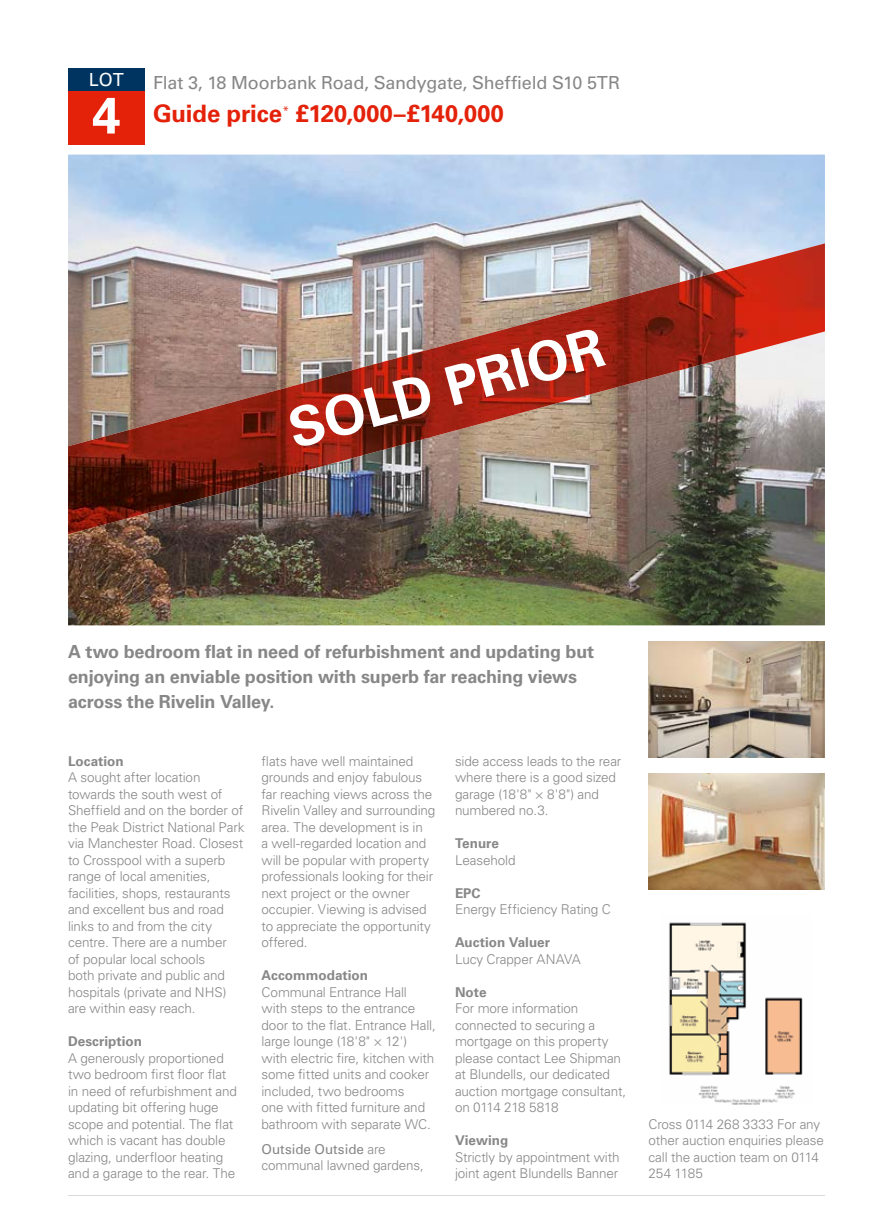
<style>
.page{position:relative;width:893px;height:1205px;background:#fff}
.page>*{position:absolute;margin:0;border:0;box-sizing:border-box;transform-origin:0 0}
.t1{font:700 54px "Univers LT Std";color:#fff}
.t2{font:700 51px "Univers LT Std";color:#fff}
.t3{font:700 24px "Univers LT Std";letter-spacing:-.005em;color:#e4220a}
.t4{font:700 18px/24.8px "Univers LT Std";letter-spacing:-.01em;color:#868786}
.t5{font:18px "Univers LT Std";letter-spacing:-.015em;color:#868786}
.t6{font:18px "Univers LT Std";color:#fff}
.t7{font:300 13.5px/16.5px "Univers LT Std";letter-spacing:-.01em;color:#868786}
.t8{font:700 13.5px "Univers LT Std";color:#868786}
.s1{font-weight:400}
</style>
<div class="page">
<div style="left:68px;top:68px;width:77px;height:23px;background:#003460"></div>
<hr style="left:68px;top:1194px;width:757px;height:1px;background:#d9dada">
<img style="left:68px;top:154px;width:757px;height:471px">
<img style="left:648px;top:642px;width:177px;height:115px">
<img style="left:668px;top:922px;width:135px;height:182px">
<img style="left:648px;top:774px;width:177px;height:115px">
<div style="left:68px;top:91px;width:77px;height:54px;background:#e4220a"></div>
<img style="left:623px;top:243px;width:202px;height:142px">
<img style="left:421px;top:297px;width:203px;height:140px">
<img style="left:269px;top:351px;width:152px;height:129px">
<img style="left:68px;top:392px;width:202px;height:142px">
<svg style="left:421px;top:437px;width:10px;height:3px"></svg>
<h3 class="t6" style="left:89px;top:69px;width:37px">LOT</h3>
<h2 class="t2" style="left:92px;top:86px;width:30px">4</h2>
<h3 class="t5" style="left:153px;top:72px;width:468px">Flat 3, 18 Moorbank Road, Sandygate, Sheffield S10 5TR</h3>
<h3 class="t3" style="left:153px;top:99px;width:352px">Guide price<sup>*</sup> £120,000–£140,000</h3>
<h1 class="t1" style="left:282px;top:399px;width:326px;rotate:-15deg">SOLD PRIOR</h1>
<h3 class="t4" style="left:68px;top:639px;width:528px">A two bedroom flat in need of refurbishment and updating but enjoying an enviable position with superb far reaching views across the Rivelin Valley.</h3>
<p class="t8" style="left:68px;top:753px;width:57px">Location</p>
<p class="t7" style="left:68px;top:769px;width:178px">A sought after location towards the south west of<br>Sheffield and on the border of the Peak District National Park via Manchester Road. Closest to Crosspool with a superb range of local amenities, facilities, shops, restaurants and excellent bus and road links to and from the city centre. There are a number<br>of popular local schools<br>both private and public and hospitals (private and NHS) are within easy reach.</p>
<p class="t8" style="left:68px;top:1033px;width:76px">Description</p>
<p class="t7" style="left:68px;top:1049px;width:170px">A generously proportioned two bedroom first floor flat in need of refurbishment and updating bit offering huge scope and potential. The flat which is vacant has double glazing, underfloor heating and a garage to the rear. The</p>
<p class="t7" style="left:261px;top:752px;width:175px">flats have well maintained grounds and enjoy fabulous far reaching views across the<br>Rivelin Valley and surrounding area. The development is in<br>a well-regarded location and will be popular with property professionals looking for their next project or the owner occupier. Viewing is advised to appreciate the opportunity offered.</p>
<p class="t8" style="left:261px;top:967px;width:108px">Accommodation</p>
<p class="t7" style="left:261px;top:983px;width:176px">Communal Entrance Hall with steps to the entrance door to the flat. Entrance Hall, large lounge (18'8" × 12') with electric fire, kitchen with some fitted units and cooker included, two bedrooms<br>one with fitted furniture and bathroom with separate WC.</p>
<p class="t7" style="left:261px;top:1140px;width:164px"><span class="s1">Outside Outside</span> are communal lawned gardens,</p>
<p class="t7" style="left:455px;top:752px;width:168px">side access leads to the rear where there is a good sized garage (18'8" × 8'8") and numbered no.3.</p>
<p class="t8" style="left:455px;top:835px;width:46px">Tenure</p>
<p class="t7" style="left:455px;top:851px;width:62px">Leasehold</p>
<p class="t8" style="left:455px;top:884px;width:27px">EPC</p>
<p class="t7" style="left:455px;top:901px;width:157px">Energy Efficiency Rating C</p>
<p class="t8" style="left:455px;top:934px;width:97px">Auction Valuer</p>
<p class="t7" style="left:455px;top:950px;width:127px">Lucy Crapper ANAVA</p>
<p class="t8" style="left:455px;top:983px;width:33px">Note</p>
<p class="t7" style="left:455px;top:1000px;width:173px">For more information connected to securing a mortgage on this property please contact Lee Shipman at Blundells, our dedicated auction mortgage consultant, on 0114 218 5818</p>
<p class="t8" style="left:455px;top:1132px;width:55px">Viewing</p>
<p class="t7" style="left:455px;top:1148px;width:166px">Strictly by appointment with joint agent Blundells Banner</p>
<p class="t7" style="left:648px;top:1115px;width:177px">Cross 0114 268 3333 For any other auction enquiries please call the auction team on 0114<br>254 1185</p>
</div>
